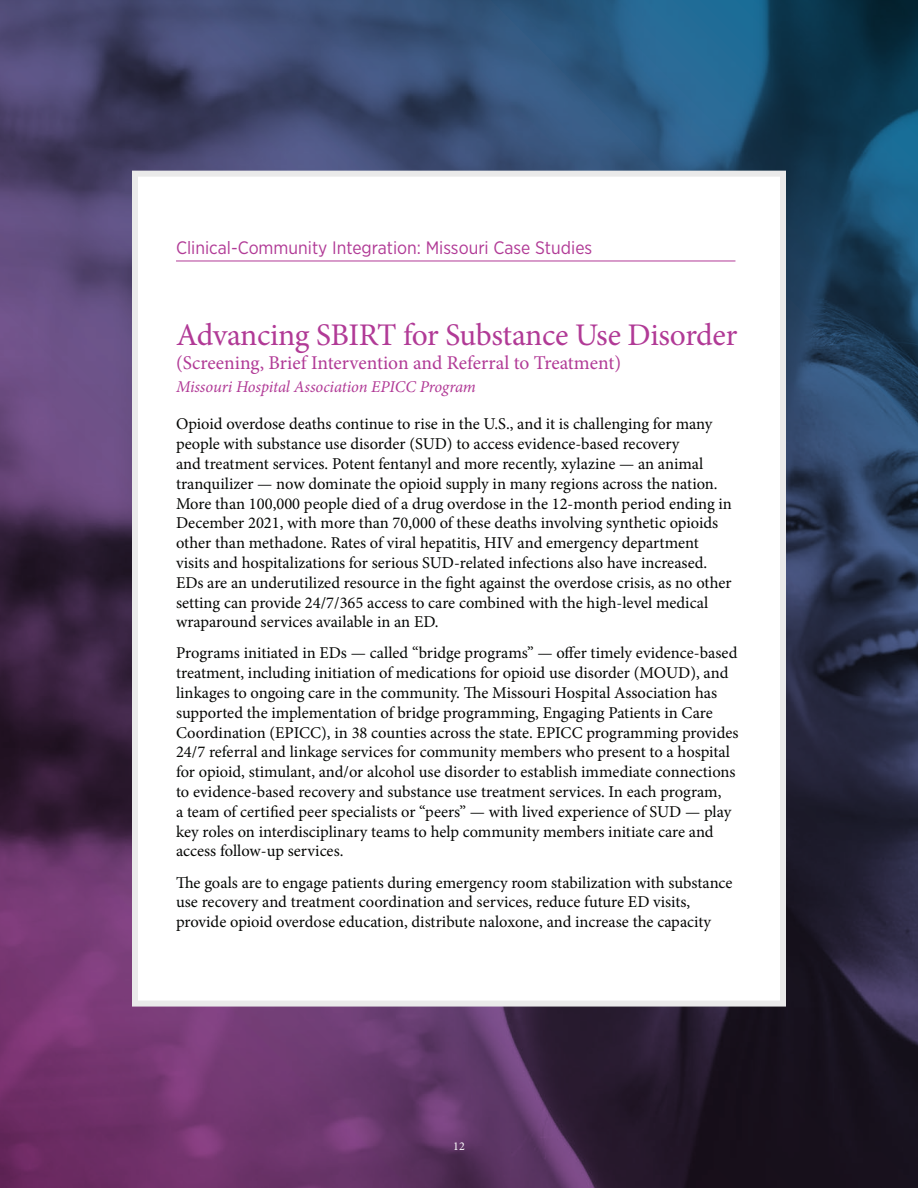
<style>
.page{position:relative;width:918px;height:1188px;background:#fff}
.page>*{position:absolute;margin:0;border:0;box-sizing:border-box;transform-origin:0 0}
.t1{font:31.5px "Minion Pro";letter-spacing:-.015em;color:#b13a96}
.t2{font:19.5px "Minion Pro";color:#b13a96}
.t3{font:18px "Gotham Narrow";color:#b13a96}
.t4{font:16.5px/19.8px "Minion Pro";color:#040503}
.t5{font:italic 16.5px "Minion Pro";letter-spacing:-.01em;color:#b13a96}
.t6{font:12px "Minion Pro";color:#fff}
</style>
<div class="page">
<img style="left:0;top:0;width:918px;height:1188px">
<div style="left:132px;top:171px;width:654px;height:836px;background:#fff;border:6px solid #eaeaea"></div>
<hr style="left:176px;top:261px;width:559px;height:1px;background:#b13a96">
<p class="t3" style="left:176px;top:236px;width:418px">Clinical-Community Integration: Missouri Case Studies</p>
<h1 class="t1" style="left:176px;top:314px;width:563px">Advancing SBIRT for Substance Use Disorder</h1>
<p class="t2" style="left:176px;top:350px;width:447px">(Screening, Brief Intervention and Referral to Treatment)</p>
<p class="t5" style="left:176px;top:375px;width:301px">Missouri Hospital Association EPICC Program</p>
<p class="t4" style="left:176px;top:414px;width:557px">Opioid overdose deaths continue to rise in the U.S., and it is challenging for many people with substance use disorder (SUD) to access evidence-based recovery<br>and treatment services. Potent fentanyl and more recently, xylazine — an animal tranquilizer — now dominate the opioid supply in many regions across the nation.<br>More than 100,000 people died of a drug overdose in the 12-month period ending in December 2021, with more than 70,000 of these deaths involving synthetic opioids other than methadone. Rates of viral hepatitis, HIV and emergency department visits and hospitalizations for serious SUD-related infections also have increased.<br>EDs are an underutilized resource in the fight against the overdose crisis, as no other setting can provide 24/7/365 access to care combined with the high-level medical wraparound services available in an ED.</p>
<p class="t4" style="left:176px;top:643px;width:564px">Programs initiated in EDs — called “bridge programs” — offer timely evidence-based treatment, including initiation of medications for opioid use disorder (MOUD), and linkages to ongoing care in the community. The Missouri Hospital Association has supported the implementation of bridge programming, Engaging Patients in Care Coordination (EPICC), in 38 counties across the state. EPICC programming provides 24/7 referral and linkage services for community members who present to a hospital for opioid, stimulant, and/or alcohol use disorder to establish immediate connections to evidence-based recovery and substance use treatment services. In each program,<br>a team of certified peer specialists or “peers” — with lived experience of SUD — play key roles on interdisciplinary teams to help community members initiate care and access follow-up services.</p>
<p class="t4" style="left:176px;top:872px;width:558px">The goals are to engage patients during emergency room stabilization with substance use recovery and treatment coordination and services, reduce future ED visits, provide opioid overdose education, distribute naloxone, and increase the capacity</p>
<p class="t6" style="left:453px;top:1138px;width:13px">12</p>
</div>
